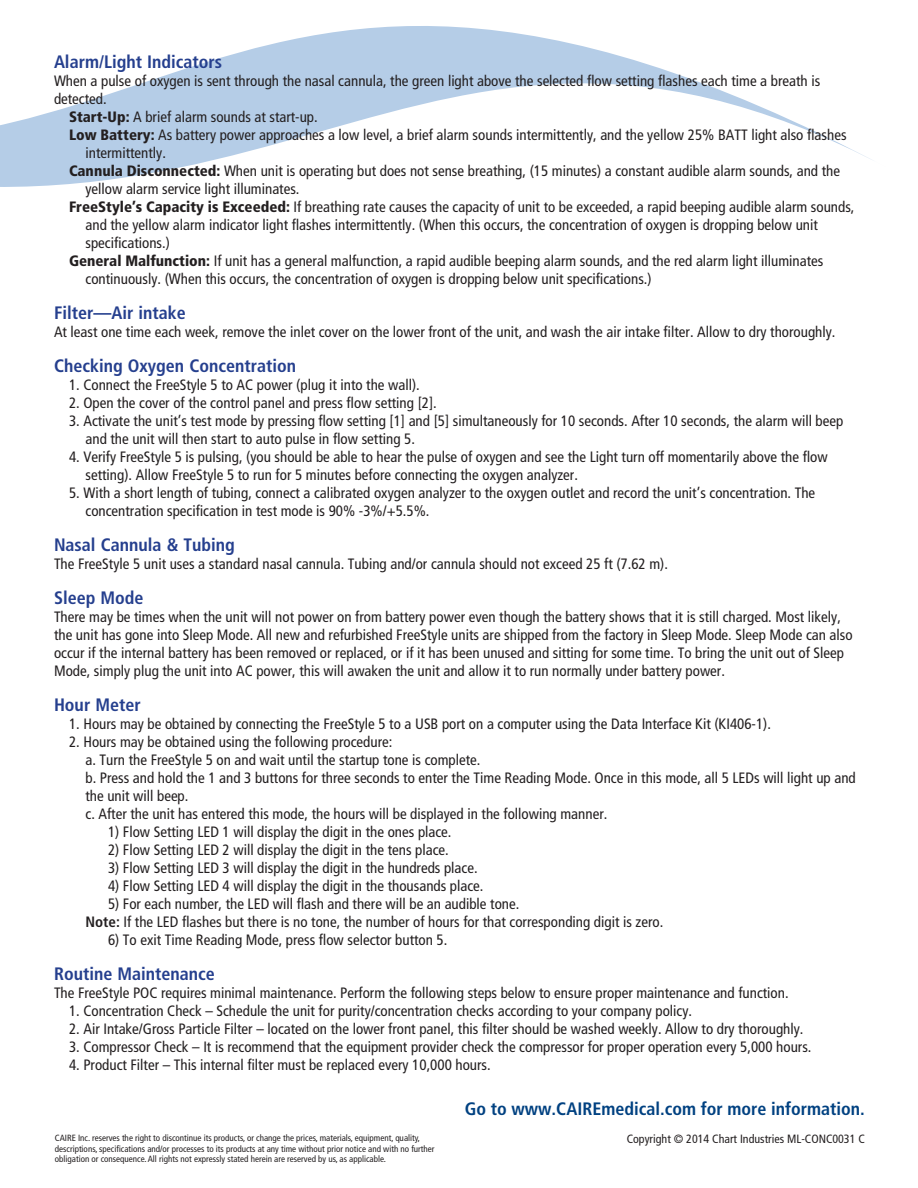
<style>
.page{position:relative;width:918px;height:1188px;background:#fff}
.page>*{position:absolute;margin:0;border:0;box-sizing:border-box;transform-origin:0 0}
.t1{font:700 condensed 18px "Frutiger";color:#253f8e}
.t2{font:700 condensed 18px "Frutiger";color:#014181}
.t3{font:condensed 15px/18px "Frutiger";color:#231f20}
.t4{font:condensed 12px "Frutiger";color:#231f20}
.t5{font:condensed 9px/10.8px "Frutiger";color:#231f20}
.s1{font-weight:900}
.s2{font-weight:700}
</style>
<div class="page">
<svg style="left:0;top:26px;width:872px;height:161px"></svg>
<p class="t1" style="left:54px;top:51px;width:170px">Alarm/Light Indicators</p>
<p class="t3" style="left:54px;top:71px;width:768px">When a pulse of oxygen is sent through the nasal cannula, the green light above the selected flow setting flashes each time a breath is</p>
<p class="t3" style="left:54px;top:89px;width:54px">detected.</p>
<p class="t3" style="left:69px;top:107px;width:250px"><span class="s1">Start-Up:</span> A brief alarm sounds at start-up.</p>
<p class="t3" style="left:69px;top:125px;width:779px"><span class="s1">Low Battery:</span> As battery power approaches a low level, a brief alarm sounds intermittently, and the yellow 25% BATT light also flashes</p>
<p class="t3" style="left:86px;top:143px;width:82px">intermittently.</p>
<p class="t3" style="left:69px;top:161px;width:773px"><span class="s1">Cannula Disconnected:</span> When unit is operating but does not sense breathing, (15 minutes) a constant audible alarm sounds, and the</p>
<p class="t3" style="left:86px;top:179px;width:216px">yellow alarm service light illuminates.</p>
<p class="t3" style="left:69px;top:197px;width:787px"><span class="s1">FreeStyle’s Capacity is Exceeded:</span> If breathing rate causes the capacity of unit to be exceeded, a rapid beeping audible alarm sounds,</p>
<p class="t3" style="left:86px;top:215px;width:734px">and the yellow alarm indicator light flashes intermittently. (When this occurs, the concentration of oxygen is dropping below unit</p>
<p class="t3" style="left:86px;top:233px;width:86px">specifications.)</p>
<p class="t3" style="left:69px;top:251px;width:756px"><span class="s1">General Malfunction:</span> If unit has a general malfunction, a rapid audible beeping alarm sounds, and the red alarm light illuminates</p>
<p class="t3" style="left:86px;top:269px;width:568px">continuously. (When this occurs, the concentration of oxygen is dropping below unit specifications.)</p>
<p class="t1" style="left:54px;top:302px;width:133px">Filter—Air intake</p>
<p class="t3" style="left:54px;top:323px;width:783px">At least one time each week, remove the inlet cover on the lower front of the unit, and wash the air intake filter. Allow to dry thoroughly.</p>
<p class="t1" style="left:54px;top:355px;width:244px">Checking Oxygen Concentration</p>
<p class="t3" style="left:69px;top:376px;width:352px">1. Connect the FreeStyle 5 to AC power (plug it into the wall).</p>
<p class="t3" style="left:69px;top:394px;width:369px">2. Open the cover of the control panel and press flow setting [2].</p>
<p class="t3" style="left:86px;top:412px;width:759px;text-indent:-16px">3. Activate the unit’s test mode by pressing flow setting [1] and [5] simultaneously for 10 seconds. After 10 seconds, the alarm will beep and the unit will then start to auto pulse in flow setting 5.</p>
<p class="t3" style="left:86px;top:448px;width:744px;text-indent:-16px">4. Verify FreeStyle 5 is pulsing, (you should be able to hear the pulse of oxygen and see the Light turn off momentarily above the flow setting). Allow FreeStyle 5 to run for 5 minutes before connecting the oxygen analyzer.</p>
<p class="t3" style="left:86px;top:484px;width:731px;text-indent:-16px">5. With a short length of tubing, connect a calibrated oxygen analyzer to the oxygen outlet and record the unit’s concentration. The concentration specification in test mode is 90% -3%/+5.5%.</p>
<p class="t1" style="left:54px;top:534px;width:182px">Nasal Cannula &amp; Tubing</p>
<p class="t3" style="left:54px;top:555px;width:616px">The FreeStyle 5 unit uses a standard nasal cannula. Tubing and/or cannula should not exceed 25 ft (7.62 m).</p>
<p class="t1" style="left:54px;top:587px;width:91px">Sleep Mode</p>
<p class="t3" style="left:54px;top:608px;width:800px">There may be times when the unit will not power on from battery power even though the battery shows that it is still charged. Most likely, the unit has gone into Sleep Mode. All new and refurbished FreeStyle units are shipped from the factory in Sleep Mode. Sleep Mode can also occur if the internal battery has been removed or replaced, or if it has been unused and sitting for some time. To bring the unit out of Sleep Mode, simply plug the unit into AC power, this will awaken the unit and allow it to run normally under battery power.</p>
<p class="t1" style="left:54px;top:694px;width:88px">Hour Meter</p>
<p class="t3" style="left:69px;top:715px;width:704px">1. Hours may be obtained by connecting the FreeStyle 5 to a USB port on a computer using the Data Interface Kit (KI406-1).</p>
<p class="t3" style="left:86px;top:733px;width:772px;text-indent:-16px">2. Hours may be obtained using the following procedure:<br>a. Turn the FreeStyle 5 on and wait until the startup tone is complete.<br>b. Press and hold the 1 and 3 buttons for three seconds to enter the Time Reading Mode. Once in this mode, all 5 LEDs will light up and the unit will beep.<br>c. After the unit has entered this mode, the hours will be displayed in the following manner.</p>
<p class="t3" style="left:108px;top:823px;width:345px">1) Flow Setting LED 1 will display the digit in the ones place.</p>
<p class="t3" style="left:108px;top:841px;width:342px">2) Flow Setting LED 2 will display the digit in the tens place.</p>
<p class="t3" style="left:108px;top:859px;width:371px">3) Flow Setting LED 3 will display the digit in the hundreds place.</p>
<p class="t3" style="left:108px;top:877px;width:377px">4) Flow Setting LED 4 will display the digit in the thousands place.</p>
<p class="t3" style="left:86px;top:895px;width:579px;text-indent:22px">5) For each number, the LED will flash and there will be an audible tone.<br><span class="s2">Note:</span> If the LED flashes but there is no tone, the number of hours for that corresponding digit is zero.</p>
<p class="t3" style="left:108px;top:931px;width:341px">6) To exit Time Reading Mode, press flow selector button 5.</p>
<p class="t1" style="left:54px;top:963px;width:162px">Routine Maintenance</p>
<p class="t3" style="left:54px;top:984px;width:736px">The FreeStyle POC requires minimal maintenance. Perform the following steps below to ensure proper maintenance and function.</p>
<p class="t3" style="left:69px;top:1002px;width:625px">1. Concentration Check – Schedule the unit for purity/concentration checks according to your company policy.</p>
<p class="t3" style="left:69px;top:1020px;width:736px">2. Air Intake/Gross Particle Filter – located on the lower front panel, this filter should be washed weekly. Allow to dry thoroughly.</p>
<p class="t3" style="left:69px;top:1038px;width:744px">3. Compressor Check – It is recommend that the equipment provider check the compressor for proper operation every 5,000 hours.</p>
<p class="t3" style="left:69px;top:1056px;width:423px">4. Product Filter – This internal filter must be replaced every 10,000 hours.</p>
<p class="t2" style="left:465px;top:1098px;width:401px">Go to www.CAIREmedical.com for more information.</p>
<p class="t5" style="left:55px;top:1132px;width:367px">CAIRE Inc. reserves the right to discontinue its products, or change the prices, materials, equipment, quality,</p>
<p class="t4" style="left:627px;top:1132px;width:240px">Copyright © 2014 Chart Industries ML-CONC0031 C</p>
<p class="t5" style="left:55px;top:1143px;width:381px">descriptions, specifications and/or processes to its products at any time without prior notice and with no further obligation or consequence. All rights not expressly stated herein are reserved by us, as applicable.</p>
</div>
